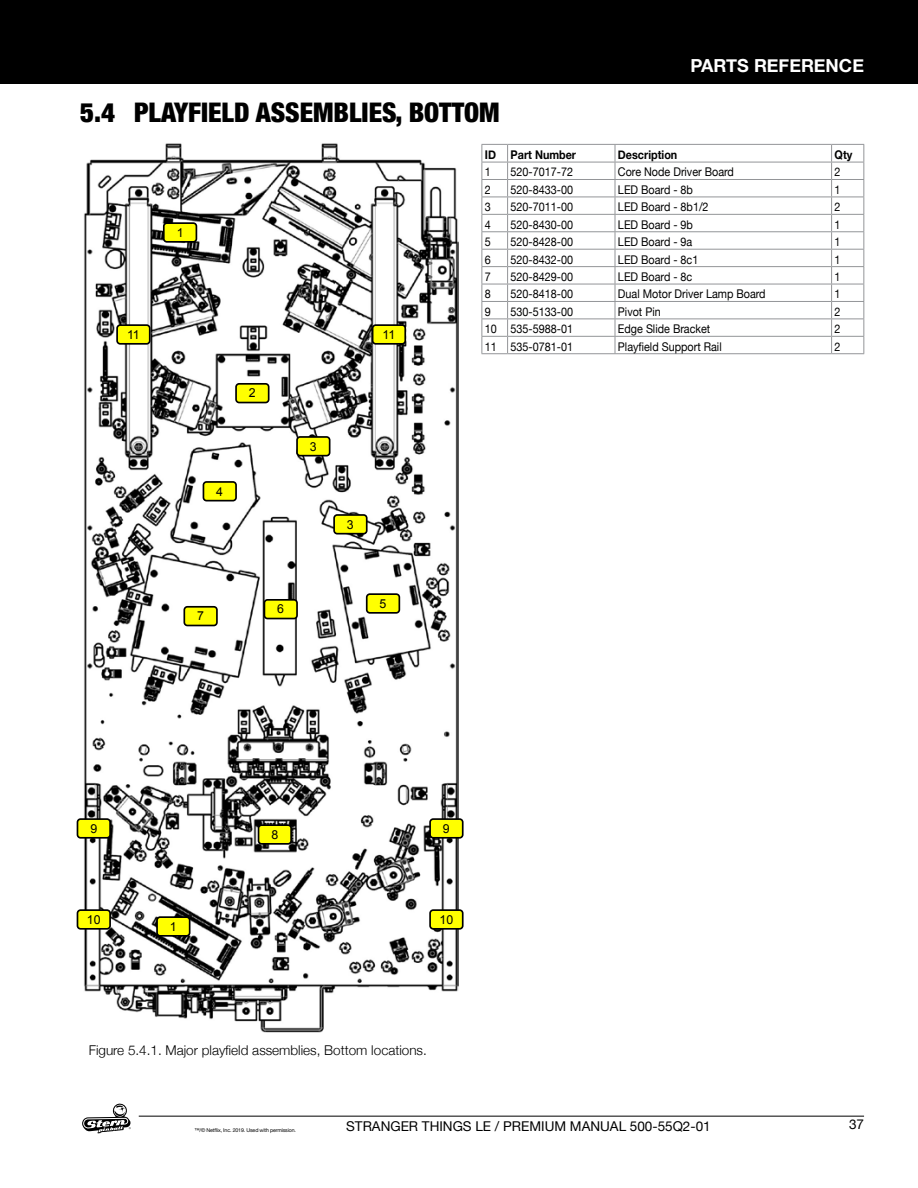
<style>
.page{position:relative;width:918px;height:1188px;background:#fff}
.page>*{position:absolute;margin:0;border:0;box-sizing:border-box;transform-origin:0 0}
.t1{font:900 condensed 27px "Helvetica Neue";color:#000}
.t2{font:700 18px "Helvetica Neue";color:#fff}
.t3{font:300 13.5px "Helvetica Neue";color:#000}
.t4{font:13.5px "Helvetica Neue";color:#000}
.t5{font:12.3px "Arial";letter-spacing:-.035em;color:#000}
.t6{font:12px "Helvetica Neue";color:#000;scale:.9 1}
.t7{font:700 12px "Helvetica Neue";color:#000;scale:.9 1}
.t8{font:5.25px "Helvetica Neue";letter-spacing:-.025em;color:#000}
</style>
<div class="page">
<div style="left:0;top:0;width:918px;height:84px;background:#000"></div>
<hr style="left:139px;top:1116px;width:725px;height:1px;background:#000">
<svg style="left:82px;top:1103px;width:49px;height:31px"></svg>
<img style="left:84px;top:143px;width:374px;height:890px">
<svg style="left:202px;top:480px;width:36px;height:22px"></svg>
<svg style="left:234px;top:382px;width:37px;height:22px"></svg>
<svg style="left:155px;top:915px;width:37px;height:23px"></svg>
<svg style="left:76px;top:817px;width:36px;height:22px"></svg>
<svg style="left:76px;top:908px;width:36px;height:23px"></svg>
<svg style="left:263px;top:598px;width:36px;height:22px"></svg>
<svg style="left:365px;top:592px;width:36px;height:23px"></svg>
<svg style="left:183px;top:605px;width:36px;height:22px"></svg>
<svg style="left:257px;top:823px;width:36px;height:23px"></svg>
<svg style="left:428px;top:817px;width:36px;height:22px"></svg>
<svg style="left:428px;top:908px;width:36px;height:23px"></svg>
<svg style="left:115px;top:323px;width:37px;height:23px"></svg>
<svg style="left:371px;top:323px;width:36px;height:23px"></svg>
<svg style="left:295px;top:435px;width:37px;height:22px"></svg>
<svg style="left:332px;top:513px;width:37px;height:22px"></svg>
<svg style="left:162px;top:221px;width:36px;height:23px"></svg>
<hr style="left:508px;top:179px;width:107px;height:1px;background:#939598">
<hr style="left:615px;top:179px;width:217px;height:1px;background:#939598">
<hr style="left:832px;top:179px;width:32px;height:1px;background:#939598">
<hr style="left:508px;top:197px;width:107px;height:1px;background:#939598">
<hr style="left:615px;top:197px;width:217px;height:1px;background:#939598">
<hr style="left:832px;top:197px;width:32px;height:1px;background:#939598">
<hr style="left:508px;top:214px;width:107px;height:1px;background:#939598">
<hr style="left:615px;top:214px;width:217px;height:1px;background:#939598">
<hr style="left:832px;top:214px;width:32px;height:1px;background:#939598">
<hr style="left:508px;top:231px;width:107px;height:1px;background:#939598">
<hr style="left:615px;top:231px;width:217px;height:1px;background:#939598">
<hr style="left:832px;top:231px;width:32px;height:1px;background:#939598">
<hr style="left:508px;top:249px;width:107px;height:1px;background:#939598">
<hr style="left:615px;top:249px;width:217px;height:1px;background:#939598">
<hr style="left:832px;top:249px;width:32px;height:1px;background:#939598">
<hr style="left:508px;top:266px;width:107px;height:1px;background:#939598">
<hr style="left:615px;top:266px;width:217px;height:1px;background:#939598">
<hr style="left:832px;top:266px;width:32px;height:1px;background:#939598">
<hr style="left:508px;top:284px;width:107px;height:1px;background:#939598">
<hr style="left:615px;top:284px;width:217px;height:1px;background:#939598">
<hr style="left:832px;top:284px;width:32px;height:1px;background:#939598">
<hr style="left:508px;top:301px;width:107px;height:1px;background:#939598">
<hr style="left:615px;top:301px;width:217px;height:1px;background:#939598">
<hr style="left:832px;top:301px;width:32px;height:1px;background:#939598">
<hr style="left:508px;top:319px;width:107px;height:1px;background:#939598">
<hr style="left:615px;top:319px;width:217px;height:1px;background:#939598">
<hr style="left:832px;top:319px;width:32px;height:1px;background:#939598">
<hr style="left:508px;top:336px;width:107px;height:1px;background:#939598">
<hr style="left:615px;top:336px;width:217px;height:1px;background:#939598">
<svg style="left:615px;top:145px;width:1px;height:208px"></svg>
<hr style="left:832px;top:336px;width:32px;height:1px;background:#939598">
<svg style="left:831px;top:145px;width:1px;height:208px"></svg>
<hr style="left:508px;top:353px;width:107px;height:1px;background:#939598">
<hr style="left:615px;top:353px;width:217px;height:1px;background:#939598">
<hr style="left:832px;top:353px;width:32px;height:1px;background:#939598">
<hr style="left:508px;top:144px;width:107px;height:1px;background:#939598">
<hr style="left:615px;top:144px;width:217px;height:1px;background:#939598">
<hr style="left:832px;top:144px;width:32px;height:1px;background:#939598">
<svg style="left:863px;top:145px;width:1px;height:208px"></svg>
<svg style="left:482px;top:144px;width:26px;height:210px"></svg>
<hr style="left:508px;top:162px;width:107px;height:1px;background:#939598">
<hr style="left:615px;top:162px;width:217px;height:1px;background:#939598">
<hr style="left:832px;top:162px;width:32px;height:1px;background:#939598">
<h1 class="t1" style="left:80px;top:90px;width:421px">5.4 PLAYFIELD ASSEMBLIES, BOTTOM</h1>
<h2 class="t2" style="left:691px;top:51px;width:175px">PARTS REFERENCE</h2>
<p class="t5" style="left:177px;top:224px;width:8px">1</p>
<p class="t5" style="left:127px;top:326px;width:14px">11</p>
<p class="t5" style="left:383px;top:326px;width:14px">11</p>
<p class="t5" style="left:249px;top:385px;width:8px">2</p>
<p class="t5" style="left:216px;top:483px;width:8px">4</p>
<p class="t5" style="left:310px;top:438px;width:8px">3</p>
<p class="t5" style="left:197px;top:608px;width:8px">7</p>
<p class="t5" style="left:277px;top:601px;width:8px">6</p>
<p class="t5" style="left:347px;top:516px;width:8px">3</p>
<p class="t5" style="left:380px;top:595px;width:8px">5</p>
<p class="t7" style="left:485px;top:145px;width:103px">ID Part Number</p>
<p class="t7" style="left:618px;top:145px;width:67px">Description</p>
<p class="t7" style="left:835px;top:145px;width:21px">Qty</p>
<p class="t6" style="left:485px;top:164px;width:8px">1</p>
<p class="t6" style="left:511px;top:164px;width:71px">520-7017-72</p>
<p class="t6" style="left:618px;top:164px;width:130px">Core Node Driver Board</p>
<p class="t6" style="left:835px;top:164px;width:8px">2</p>
<p class="t6" style="left:485px;top:181px;width:8px">2</p>
<p class="t6" style="left:511px;top:181px;width:71px">520-8433-00</p>
<p class="t6" style="left:618px;top:181px;width:85px">LED Board - 8b</p>
<p class="t6" style="left:835px;top:181px;width:8px">1</p>
<p class="t6" style="left:485px;top:198px;width:8px">3</p>
<p class="t6" style="left:511px;top:198px;width:71px">520-7011-00</p>
<p class="t6" style="left:618px;top:198px;width:102px">LED Board - 8b1/2</p>
<p class="t6" style="left:835px;top:198px;width:8px">2</p>
<p class="t6" style="left:485px;top:216px;width:8px">4</p>
<p class="t6" style="left:511px;top:216px;width:71px">520-8430-00</p>
<p class="t6" style="left:618px;top:216px;width:85px">LED Board - 9b</p>
<p class="t6" style="left:835px;top:216px;width:8px">1</p>
<p class="t6" style="left:485px;top:233px;width:8px">5</p>
<p class="t6" style="left:511px;top:233px;width:71px">520-8428-00</p>
<p class="t6" style="left:618px;top:233px;width:84px">LED Board - 9a</p>
<p class="t6" style="left:835px;top:233px;width:8px">1</p>
<p class="t6" style="left:485px;top:251px;width:8px">6</p>
<p class="t6" style="left:511px;top:251px;width:71px">520-8432-00</p>
<p class="t6" style="left:618px;top:251px;width:91px">LED Board - 8c1</p>
<p class="t6" style="left:835px;top:251px;width:8px">1</p>
<p class="t6" style="left:485px;top:268px;width:8px">7</p>
<p class="t6" style="left:511px;top:268px;width:71px">520-8429-00</p>
<p class="t6" style="left:618px;top:268px;width:84px">LED Board - 8c</p>
<p class="t6" style="left:835px;top:268px;width:8px">1</p>
<p class="t6" style="left:485px;top:286px;width:8px">8</p>
<p class="t6" style="left:511px;top:286px;width:71px">520-8418-00</p>
<p class="t6" style="left:618px;top:286px;width:166px">Dual Motor Driver Lamp Board</p>
<p class="t6" style="left:835px;top:286px;width:8px">1</p>
<p class="t6" style="left:485px;top:303px;width:8px">9</p>
<p class="t6" style="left:511px;top:303px;width:71px">530-5133-00</p>
<p class="t6" style="left:618px;top:303px;width:49px">Pivot Pin</p>
<p class="t6" style="left:835px;top:303px;width:8px">2</p>
<p class="t6" style="left:485px;top:320px;width:99px">10 535-5988-01</p>
<p class="t6" style="left:618px;top:320px;width:104px">Edge Slide Bracket</p>
<p class="t6" style="left:835px;top:320px;width:8px">2</p>
<p class="t6" style="left:485px;top:338px;width:99px">11 535-0781-01</p>
<p class="t6" style="left:618px;top:338px;width:117px">Playfield Support Rail</p>
<p class="t6" style="left:835px;top:338px;width:8px">2</p>
<p class="t5" style="left:90px;top:820px;width:8px">9</p>
<p class="t5" style="left:87px;top:911px;width:15px">10</p>
<p class="t5" style="left:170px;top:918px;width:8px">1</p>
<p class="t5" style="left:271px;top:826px;width:8px">8</p>
<p class="t5" style="left:443px;top:820px;width:8px">9</p>
<p class="t5" style="left:440px;top:911px;width:15px">10</p>
<p class="t3" style="left:89px;top:1039px;width:340px">Figure 5.4.1. Major playfield assemblies, Bottom locations.</p>
<p class="t8" style="left:195px;top:1127px;width:103px">™/© Netflix, Inc. 2019. Used with permission.</p>
<p class="t4" style="left:346px;top:1117px;width:366px">STRANGER THINGS LE / PREMIUM MANUAL 500-55Q2-01</p>
<p class="t4" style="left:849px;top:1115px;width:17px">37</p>
</div>
